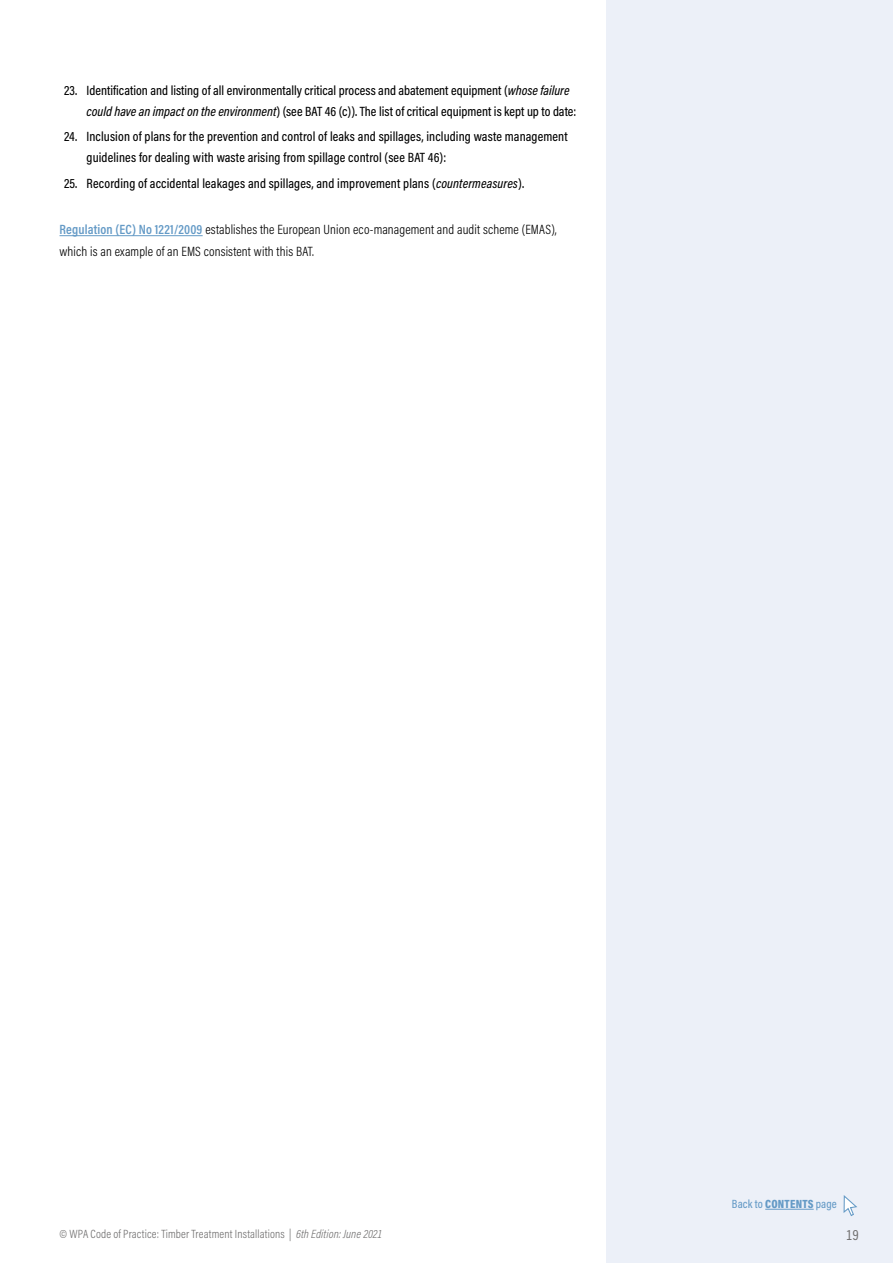
<style>
.page{position:relative;width:893px;height:1263px;background:#fff}
.page>*{position:absolute;margin:0;border:0;box-sizing:border-box;transform-origin:0 0}
.t1{font:15px "Acumin Pro Cond";color:#706f6f}
.t2{font:500 13.5px/21px "Acumin Pro Cond";letter-spacing:.01em;color:#000}
.t3{font:300 13.5px/21.6px "Acumin Pro Cond";letter-spacing:.01em;color:#000}
.t4{font:300 12px "Acumin Pro Cond";letter-spacing:.015em;color:#706f6f}
.t5{font:500 12px "Acumin Pro Cond";letter-spacing:.01em;color:#649ac6}
.s1{font-style:italic}
.s2{font-weight:600;color:#649ac6}
.s3{font-weight:900}
</style>
<div class="page">
<div style="left:607px;top:0;width:286px;height:1262px;background:#ecf0f8"></div>
<hr style="left:60px;top:235px;width:143px;height:1px;background:#649ac6">
<svg style="left:843px;top:1195px;width:14px;height:21px"></svg>
<hr style="left:765px;top:1209px;width:49px;height:1px;background:#649ac6">
<p class="t2" style="left:87px;top:80px;width:491px;text-indent:-23px">23. Identification and listing of all environmentally critical process and abatement equipment (<span class="s1">whose failure could have an impact on the environment</span>) (see BAT 46 (c)). The list of critical equipment is kept up to date:</p>
<p class="t2" style="left:87px;top:126px;width:483px;text-indent:-23px">24. Inclusion of plans for the prevention and control of leaks and spillages, including waste management guidelines for dealing with waste arising from spillage control (see BAT 46):</p>
<p class="t2" style="left:64px;top:172px;width:462px">25. Recording of accidental leakages and spillages, and improvement plans (<span class="s1">countermeasures</span>).</p>
<p class="t3" style="left:60px;top:219px;width:499px"><span class="s2">Regulation (EC) No 1221/2009</span> establishes the European Union eco-management and audit scheme (EMAS), which is an example of an EMS consistent with this BAT.</p>
<p class="t5" style="left:732px;top:1196px;width:106px">Back to <span class="s3">CONTENTS</span> page</p>
<p class="t4" style="left:60px;top:1226px;width:324px">© WPA Code of Practice: Timber Treatment Installations | <span class="s1">6th Edition: June 2021</span></p>
<p class="t1" style="left:846px;top:1225px;width:14px">19</p>
</div>
